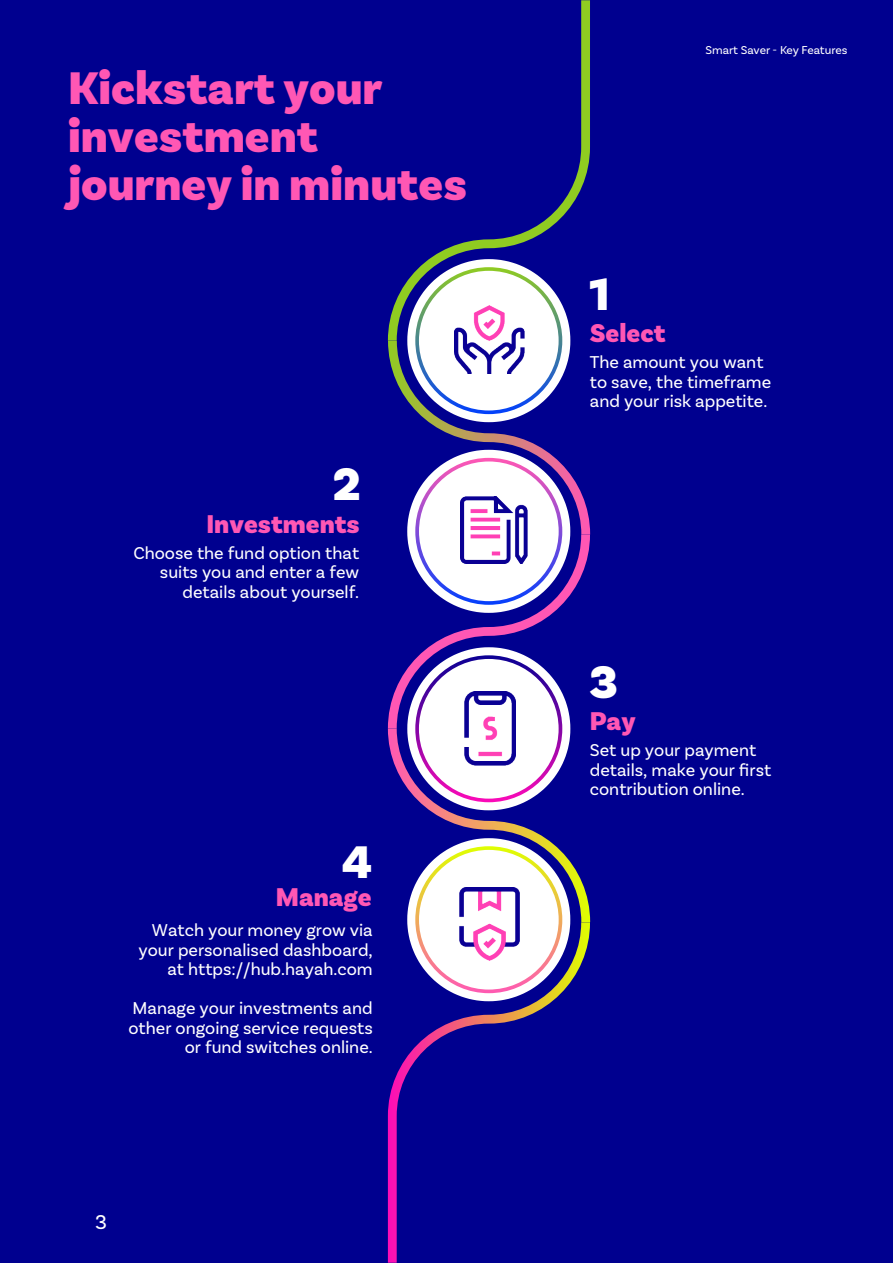
<style>
.page{position:relative;width:893px;height:1263px;background:#00008f}
.page>*{position:absolute;margin:0;border:0;box-sizing:border-box;transform-origin:0 0}
.t1{font:900 48px/48px "Basic Sans";color:#ff57b4}
.t2{font:900 48px "Basic Sans";color:#fff}
.t3{font:900 27px "Basic Sans";color:#ff57b4}
.t4{font:21px "Basic Sans";color:#fff}
.t5{font:18px/19.5px "Basic Sans";color:#fff;text-align:right}
.t6{font:12px "Basic Sans";color:#fff}
</style>
<div class="page">
<svg style="left:429px;top:0;width:161px;height:259px"></svg>
<svg style="left:388px;top:1001px;width:165px;height:262px"></svg>
<svg style="left:388px;top:259px;width:202px;height:742px"></svg>
<img style="left:464px;top:692px;width:51px;height:73px">
<h1 class="t1" style="left:68px;top:65px;width:400px">Kickstart your investment journey in minutes</h1>
<h1 class="t2" style="left:333px;top:455px;width:30px">2</h1>
<h2 class="t3" style="left:206px;top:507px;width:155px">Investments</h2>
<p class="t5" style="left:133px;top:543px;width:227px">Choose the fund option that suits you and enter a few details about yourself.</p>
<h1 class="t2" style="left:342px;top:833px;width:32px">4</h1>
<h2 class="t3" style="left:276px;top:880px;width:97px">Manage</h2>
<p class="t5" style="left:139px;top:920px;width:236px">Watch your money grow via your personalised dashboard, at https://hub.hayah.com</p>
<p class="t5" style="left:128px;top:998px;width:246px">Manage your investments and other ongoing service requests or fund switches online.</p>
<p class="t4" style="left:95px;top:1209px;width:13px">3</p>
<h1 class="t2" style="left:589px;top:264px;width:22px">1</h1>
<p class="t6" style="left:705px;top:43px;width:143px">Smart Saver - Key Features</p>
<h2 class="t3" style="left:590px;top:316px;width:77px">Select</h2>
<p class="t5" style="left:590px;top:352px;width:183px;text-align:left">The amount you want to save, the timeframe and your risk appetite.</p>
<h1 class="t2" style="left:589px;top:652px;width:30px">3</h1>
<h2 class="t3" style="left:590px;top:705px;width:47px">Pay</h2>
<p class="t5" style="left:590px;top:740px;width:183px;text-align:left">Set up your payment details, make your first contribution online.</p>
</div>
